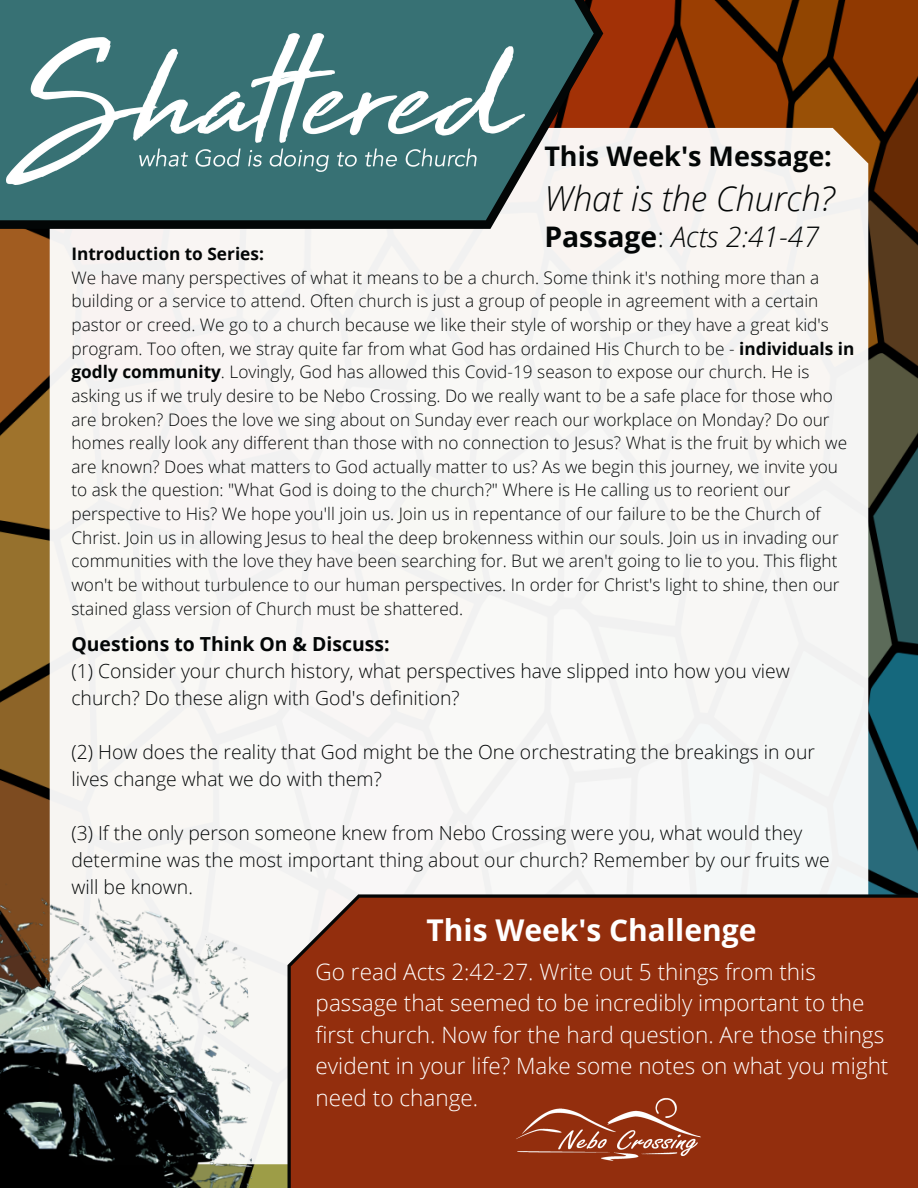
<style>
.page{position:relative;width:918px;height:1188px;background:#fff}
.page>*{position:absolute;margin:0;border:0;box-sizing:border-box;transform-origin:0 0}
.t1{font:italic 300 34.5px "Open Sans";color:#030606}
.t2{font:700 30px "Open Sans";color:#fff}
.t3{font:italic 300 28.35px "Open Sans";color:#030606}
.t4{font:700 27px "Open Sans";color:#030606}
.t5{font:300 22.5px/31.5px "Open Sans";color:#fff}
.t6{font:300 19.35px/27px "Open Sans";color:#030606}
.t7{font:700 19.35px "Open Sans";color:#030606}
.t8{font:300 17.25px/23.7px "Open Sans";color:#030606}
.t9{font:700 17.25px "Open Sans";color:#030606}
.s1{font-weight:700;font-style:normal}
.s2{font-style:normal}
.s3{font-weight:700}
</style>
<div class="page">
<img style="left:0;top:0;width:918px;height:1188px">
<div style="left:50px;top:128px;width:818px;height:1036px;background:#f9f7f4"></div>
<img style="left:0;top:869px;width:266px;height:319px">
<svg style="left:0;top:0;width:603px;height:229px"></svg>
<svg style="left:0;top:0;width:594px;height:220px;background:#507b7c"></svg>
<img style="left:7px;top:33px;width:517px;height:151px">
<svg style="left:288px;top:894px;width:630px;height:294px;background:#8f3112"></svg>
<img style="left:515px;top:1092px;width:190px;height:71px">
<p class="t4" style="left:544px;top:137px;width:289px">This Week's Message:</p>
<p class="t1" style="left:544px;top:174px;width:291px">What is the Church?</p>
<p class="t3" style="left:544px;top:217px;width:276px"><span class="s1">Passage</span><span class="s2">:</span> Acts 2:41-47</p>
<p class="t9" style="left:71px;top:242px;width:194px">Introduction to Series:</p>
<p class="t8" style="left:71px;top:265px;width:785px">We have many perspectives of what it means to be a church. Some think it's nothing more than a building or a service to attend. Often church is just a group of people in agreement with a certain pastor or creed. We go to a church because we like their style of worship or they have a great kid's program. Too often, we stray quite far from what God has ordained His Church to be - <span class="s3">individuals in godly community</span>. Lovingly, God has allowed this Covid-19 season to expose our church. He is asking us if we truly desire to be Nebo Crossing. Do we really want to be a safe place for those who are broken? Does the love we sing about on Sunday ever reach our workplace on Monday? Do our homes really look any different than those with no connection to Jesus? What is the fruit by which we are known? Does what matters to God actually matter to us? As we begin this journey, we invite you to ask the question: "What God is doing to the church?" Where is He calling us to reorient our perspective to His? We hope you'll join us. Join us in repentance of our failure to be the Church of Christ. Join us in allowing Jesus to heal the deep brokenness within our souls. Join us in invading our communities with the love they have been searching for. But we aren't going to lie to you. This flight won't be without turbulence to our human perspectives. In order for Christ's light to shine, then our stained glass version of Church must be shattered.</p>
<p class="t7" style="left:71px;top:630px;width:320px">Questions to Think On &amp; Discuss:</p>
<p class="t6" style="left:71px;top:657px;width:720px">(1) Consider your church history, what perspectives have slipped into how you view church? Do these align with God's definition?</p>
<p class="t6" style="left:71px;top:738px;width:745px">(2) How does the reality that God might be the One orchestrating the breakings in our lives change what we do with them?</p>
<p class="t6" style="left:71px;top:819px;width:760px">(3) If the only person someone knew from Nebo Crossing were you, what would they determine was the most important thing about our church? Remember by our fruits we will be known.</p>
<p class="t2" style="left:426px;top:909px;width:331px">This Week's Challenge</p>
<p class="t5" style="left:316px;top:955px;width:574px">Go read Acts 2:42-27. Write out 5 things from this passage that seemed to be incredibly important to the first church. Now for the hard question. Are those things evident in your life? Make some notes on what you might need to change.</p>
</div>
